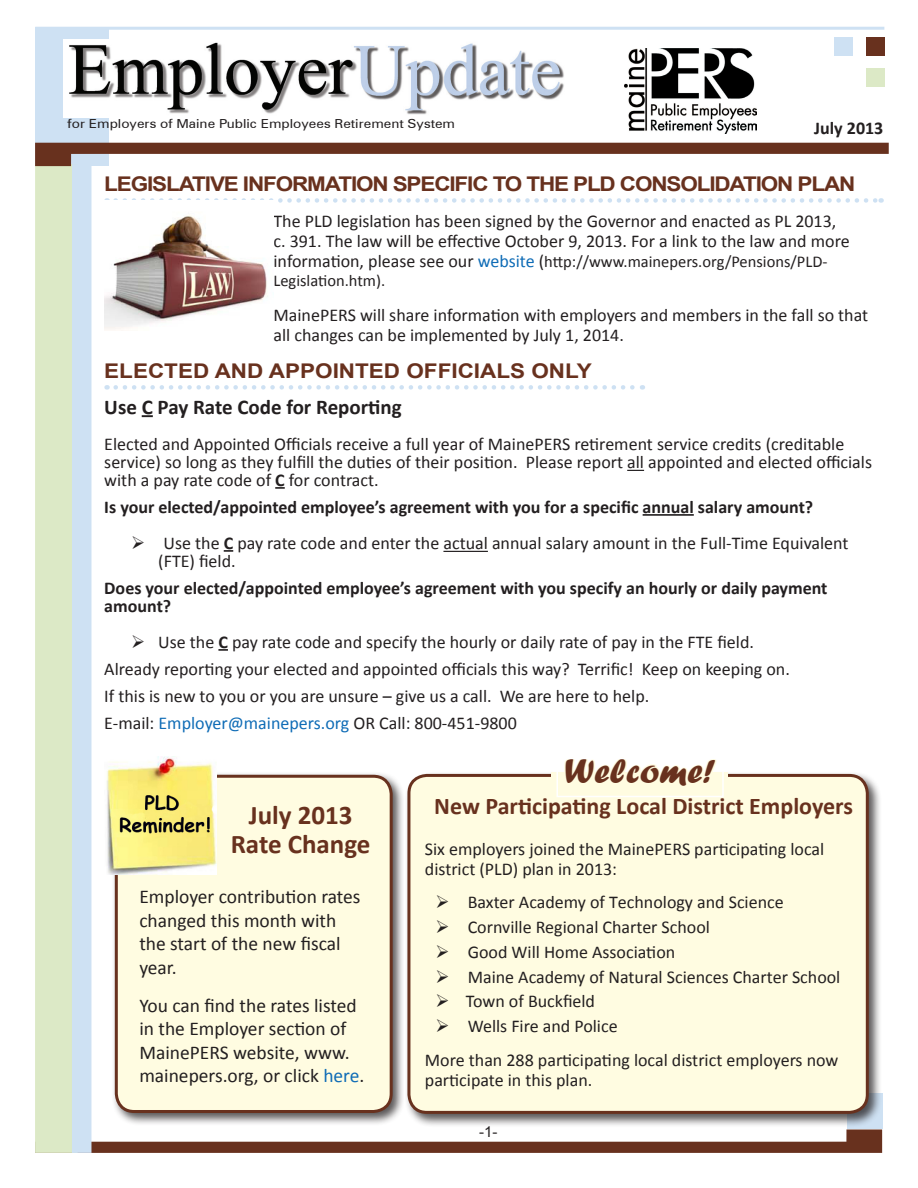
<style>
.page{position:relative;width:918px;height:1188px;background:#fff}
.page>*{position:absolute;margin:0;border:0;box-sizing:border-box;transform-origin:0 0}
.t1{font:36px "Forte";color:#68311e}
.t2{font:700 27px/29.7px "Calibri";color:#68311e;text-align:center}
.t3{font:700 24px "Calibri";color:#68311e}
.Headline{font:700 21px "Calibri";color:#231f20}
.Headline-2{font:700 20.25px "Arial";letter-spacing:-.05em;color:#68311e;scale:1.11 1}
.t4{font:19.5px/23.4px "Calibri";color:#231f20}
.t5{font:18px/19.8px "Calibri";color:#231f20}
.Body_text{font:700 18px/18px "Calibri";color:#231f20}
.t6{font:16.5px/19.8px "Calibri";color:#231f20}
.t7{font:15px "Arial";color:#231f20}
.Body_text-2{font:12.45px "Zurich BT";color:#231f20;scale:1.1 1}
.s1{font-size:18px}
.s2{font-size:18px;color:#0f6cb6}
.s3{font-weight:700}
.s4{color:#0f6cb6}
</style>
<div class="page">
<div style="left:35px;top:27px;width:74px;height:138px;background:#cee1f3"></div>
<svg style="left:91px;top:1129px;width:791px;height:24px"></svg>
<div style="left:35px;top:164px;width:43px;height:989px;background:#dce9c6"></div>
<svg style="left:35px;top:143px;width:854px;height:23px"></svg>
<div style="left:866px;top:37px;width:18px;height:18px;background:#68311e"></div>
<div style="left:866px;top:69px;width:18px;height:18px;background:#dce9c6"></div>
<div style="left:834px;top:37px;width:19px;height:18px;background:#cee1f3"></div>
<div style="left:72px;top:164px;width:19px;height:989px;background:#cee1f3"></div>
<img style="left:625px;top:48px;width:132px;height:86px">
<hr style="left:35px;top:27px;width:849px;height:3px;background:#cee1f3">
<img style="left:63px;top:40px;width:501px;height:77px">
<svg style="left:116px;top:198px;width:766px;height:5px"></svg>
<img style="left:104px;top:201px;width:170px;height:129px">
<svg style="left:116px;top:385px;width:527px;height:5px"></svg>
<svg style="left:142px;top:415px;width:11px;height:2px"></svg>
<svg style="left:627px;top:470px;width:17px;height:1px"></svg>
<svg style="left:275px;top:487px;width:10px;height:2px"></svg>
<hr style="left:643px;top:514px;width:51px;height:2px;background:#231f20">
<svg style="left:224px;top:550px;width:9px;height:2px"></svg>
<hr style="left:443px;top:551px;width:45px;height:1px;background:#231f20">
<svg style="left:218px;top:649px;width:10px;height:2px"></svg>
<div style="left:405px;top:771px;width:483px;height:363px;background:#231f20;opacity:.75"></div>
<div style="left:409px;top:775px;width:458px;height:337px;background:#fffce1;border-radius:18px"></div>
<div style="left:407px;top:774px;width:462px;height:340px;border:3px solid #68311e;border-radius:18px"></div>
<div style="left:551px;top:772px;width:176px;height:16px;background:#fffce1"></div>
<svg style="left:563px;top:761px;width:155px;height:11px"></svg>
<div style="left:556px;top:758px;width:168px;height:39px;border:2px solid #fff"></div>
<div style="left:111px;top:771px;width:301px;height:361px;background:#231f20;opacity:.75"></div>
<div style="left:116px;top:776px;width:275px;height:335px;background:#fffce1;border-radius:18px"></div>
<div style="left:115px;top:775px;width:278px;height:338px;border:3px solid #68311e;border-radius:18px"></div>
<img style="left:106px;top:757px;width:110px;height:117px">
<p class="Body_text-2" style="left:68px;top:116px;width:354px">for Employers of Maine Public Employees Retirement System</p>
<p class="Body_text" style="left:814px;top:119px;width:71px">July 2013</p>
<p class="Headline-2" style="left:104px;top:171px;width:678px">LEGISLATIVE INFORMATION SPECIFIC TO THE PLD CONSOLIDATION PLAN</p>
<p class="t5" style="left:274px;top:211px;width:578px">The PLD legislation has been signed by the Governor and enacted as PL 2013, c. 391. The law will be effective October 9, 2013. For a link to the law and more</p>
<p class="t6" style="left:274px;top:251px;width:556px"><span class="s1">information, please see our</span> <span class="s2">website</span> <span class="s1">(</span>http://www.mainepers.org/Pensions/PLD-<br>Legislation.htm).</p>
<p class="t5" style="left:274px;top:305px;width:596px">MainePERS will share information with employers and members in the fall so that all changes can be implemented by July 1, 2014.</p>
<p class="Headline-2" style="left:104px;top:358px;width:15px">ELECTED</p>
<p class="Headline-2" style="left:215px;top:358px;width:16px">AND</p>
<p class="Headline-2" style="left:269px;top:358px;width:15px">APPOINTED</p>
<p class="Headline-2" style="left:406px;top:358px;width:13px">OFFICIALS</p>
<p class="Headline-2" style="left:531px;top:358px;width:56px">ONLY</p>
<p class="Headline" style="left:104px;top:394px;width:299px">Use C Pay Rate Code for Reporting</p>
<p class="t5" style="left:104px;top:435px;width:769px;line-height:18px">Elected and Appointed Officials receive a full year of MainePERS retirement service credits (creditable service) so long as they fulfill the duties of their position. Please report all appointed and elected officials with a pay rate code of <span class="s3">C</span> for contract.</p>
<p class="Body_text" style="left:104px;top:498px;width:710px">Is your elected/appointed employee’s agreement with you for a specific annual salary amount?</p>
<p class="t5" style="left:158px;top:534px;width:692px;line-height:18px;text-indent:-27px">➢ Use the <span class="s3">C</span> pay rate code and enter the actual annual salary amount in the Full-Time Equivalent (FTE) field.</p>
<p class="Body_text" style="left:104px;top:579px;width:725px">Does your elected/appointed employee’s agreement with you specify an hourly or daily payment amount?</p>
<p class="t5" style="left:131px;top:633px;width:624px">➢ Use the <span class="s3">C</span> pay rate code and specify the hourly or daily rate of pay in the FTE field.</p>
<p class="t5" style="left:104px;top:660px;width:687px">Already reporting your elected and appointed officials this way? Terrific! Keep on keeping on.</p>
<p class="t5" style="left:104px;top:687px;width:547px">If this is new to you or you are unsure – give us a call. We are here to help.</p>
<p class="t5" style="left:104px;top:714px;width:414px">E-mail: <span class="s4">Employer@mainepers.org</span> OR Call: 800-451-9800</p>
<p class="t2" style="left:231px;top:800px;width:141px">July 2013<br>Rate Change</p>
<p class="t4" style="left:139px;top:885px;width:223px">Employer contribution rates changed this month with the start of the new fiscal year.</p>
<p class="t4" style="left:139px;top:994px;width:227px">You can find the rates listed in the Employer section of<br>MainePERS website, www. mainepers.org, or click <span class="s4">here</span>.</p>
<p class="t1" style="left:565px;top:750px;width:152px">Welcome!</p>
<p class="t3" style="left:434px;top:791px;width:420px">New Participating Local District Employers</p>
<p class="t5" style="left:425px;top:840px;width:401px">Six employers joined the MainePERS participating local district (PLD) plan in 2013:</p>
<p class="t5" style="left:435px;top:892px;width:350px">➢ Baxter Academy of Technology and Science</p>
<p class="t5" style="left:435px;top:917px;width:276px">➢ Cornville Regional Charter School</p>
<p class="t5" style="left:435px;top:942px;width:241px">➢ Good Will Home Association</p>
<p class="t5" style="left:435px;top:967px;width:407px">➢ Maine Academy of Natural Sciences Charter School</p>
<p class="t5" style="left:435px;top:991px;width:161px">➢ Town of Buckfield</p>
<p class="t5" style="left:435px;top:1016px;width:184px">➢ Wells Fire and Police</p>
<p class="t5" style="left:425px;top:1050px;width:415px">More than 288 participating local district employers now participate in this plan.</p>
<p class="t7" style="left:479px;top:1122px;width:20px">-1-</p>
</div>
